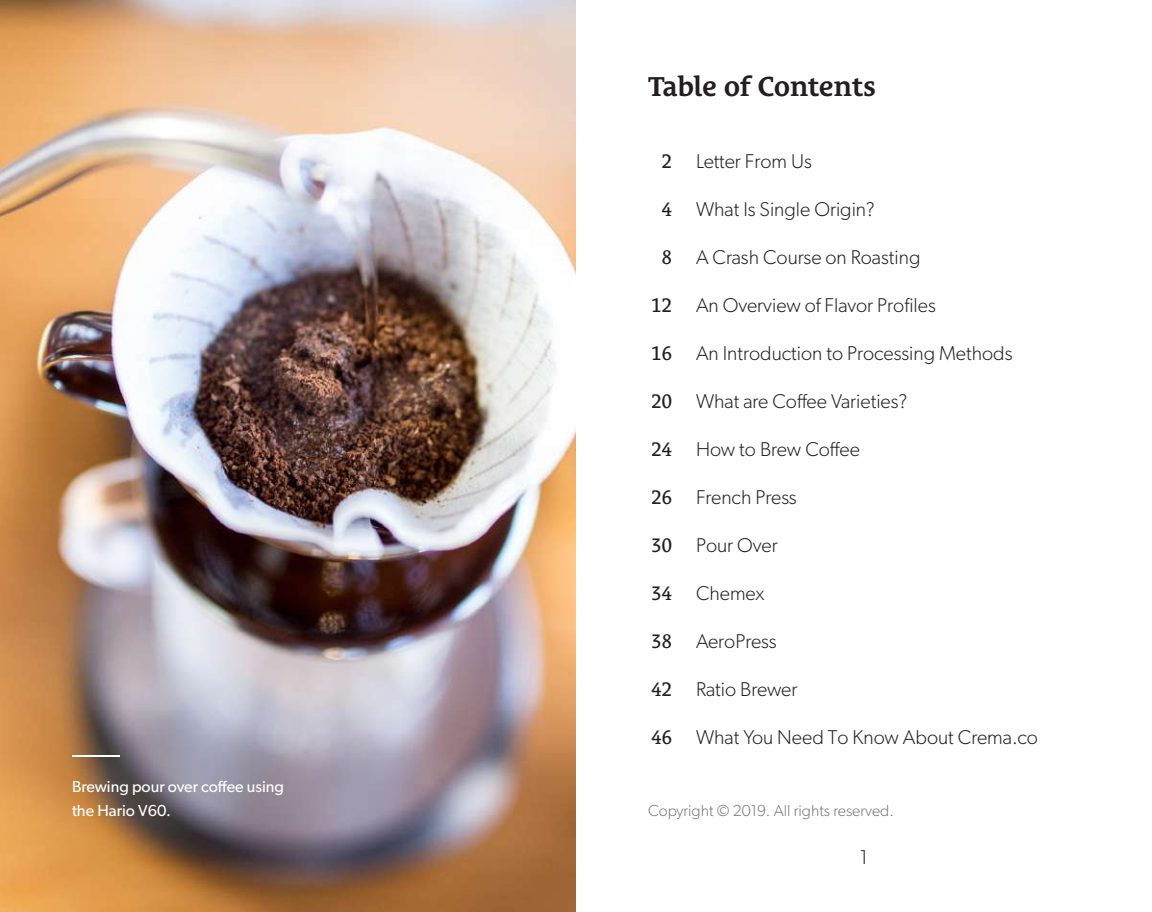
<style>
.page{position:relative;width:1152px;height:912px;background:#fff}
.page>*{position:absolute;margin:0;border:0;box-sizing:border-box;transform-origin:0 0}
.t1{font:600 expanded 28px "Le Monde Courrier Pro";color:#231f20}
.t2{font:300 20px "Gibson";color:#231f20}
.t3{font:20px "Le Monde Courrier Pro";color:#231f20}
.t4{font:16px/24px "Gibson";color:#fff}
.t5{font:300 16px "Gibson";color:#757679}
</style>
<div class="page">
<img style="left:0;top:0;width:576px;height:912px">
<hr style="left:72px;top:755px;width:48px;height:2px;background:#fff">
<p class="t4" style="left:72px;top:774px;width:213px">Brewing pour over coffee using the Hario V60.</p>
<h1 class="t1" style="left:648px;top:63px;width:230px">Table of Contents</h1>
<p class="t3" style="left:662px;top:145px;width:12px">2</p>
<p class="t3" style="left:662px;top:193px;width:12px">4</p>
<p class="t3" style="left:662px;top:241px;width:12px">8</p>
<p class="t3" style="left:652px;top:289px;width:22px">12</p>
<p class="t3" style="left:652px;top:337px;width:22px">16</p>
<p class="t3" style="left:652px;top:385px;width:22px">20</p>
<p class="t3" style="left:652px;top:433px;width:22px">24</p>
<p class="t3" style="left:652px;top:481px;width:22px">26</p>
<p class="t3" style="left:652px;top:529px;width:22px">30</p>
<p class="t3" style="left:652px;top:577px;width:22px">34</p>
<p class="t3" style="left:652px;top:625px;width:22px">38</p>
<p class="t3" style="left:652px;top:673px;width:22px">42</p>
<p class="t3" style="left:652px;top:721px;width:22px">46</p>
<p class="t2" style="left:696px;top:149px;width:117px">Letter From Us</p>
<p class="t2" style="left:696px;top:197px;width:180px">What Is Single Origin?</p>
<p class="t2" style="left:696px;top:245px;width:226px">A Crash Course on Roasting</p>
<p class="t2" style="left:696px;top:293px;width:241px">An Overview of Flavor Profiles</p>
<p class="t2" style="left:696px;top:341px;width:318px">An Introduction to Processing Methods</p>
<p class="t2" style="left:696px;top:389px;width:213px">What are Coffee Varieties?</p>
<p class="t2" style="left:696px;top:437px;width:165px">How to Brew Coffee</p>
<p class="t2" style="left:696px;top:485px;width:102px">French Press</p>
<p class="t2" style="left:696px;top:533px;width:83px">Pour Over</p>
<p class="t2" style="left:696px;top:581px;width:70px">Chemex</p>
<p class="t2" style="left:696px;top:629px;width:82px">AeroPress</p>
<p class="t2" style="left:696px;top:677px;width:103px">Ratio Brewer</p>
<p class="t2" style="left:696px;top:725px;width:343px">What You Need To Know About Crema.co</p>
<p class="t5" style="left:648px;top:801px;width:248px">Copyright © 2019. All rights reserved.</p>
<p class="t2" style="left:860px;top:845px;width:10px">1</p>
</div>
